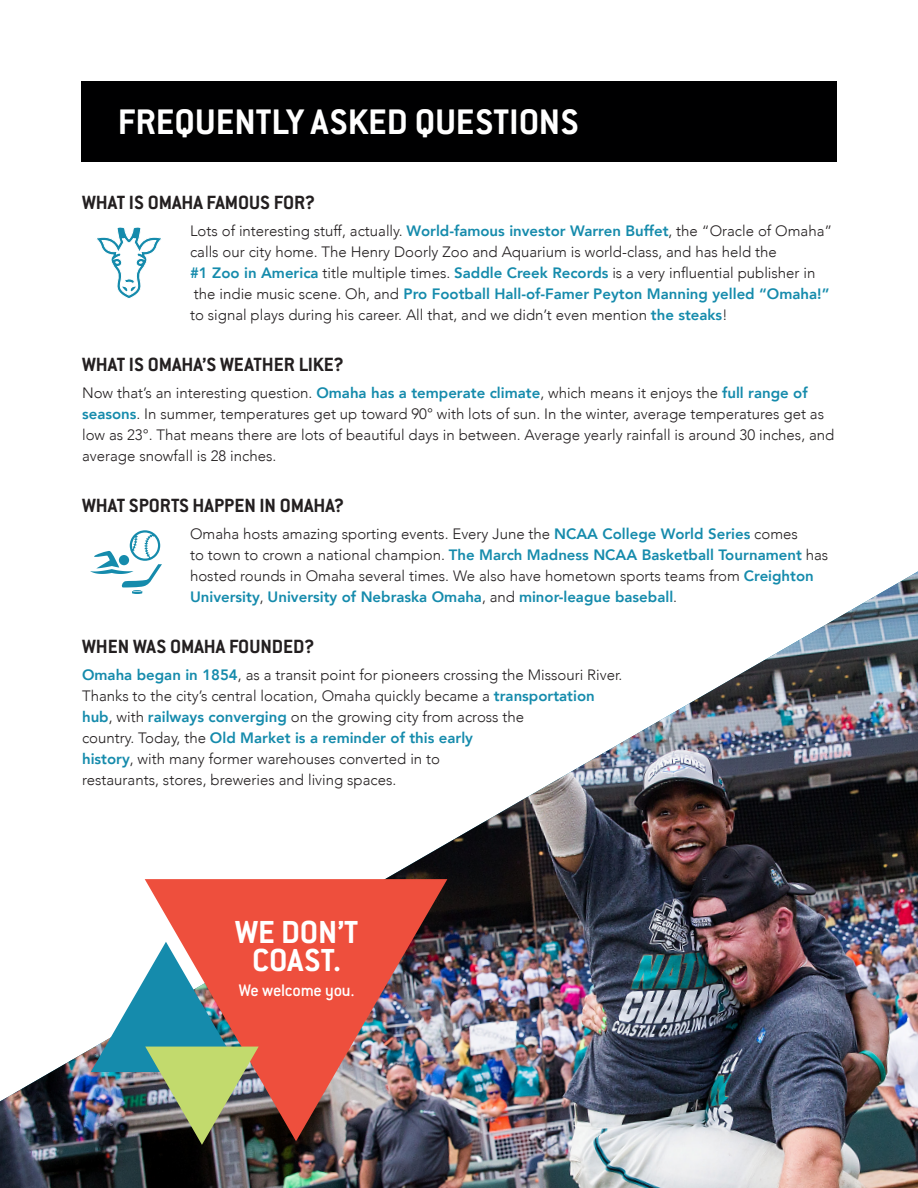
<style>
.page{position:relative;width:918px;height:1188px;background:#fff}
.page>*{position:absolute;margin:0;border:0;box-sizing:border-box;transform-origin:0 0}
.t1{font:700 39px "Conduit ITC Std";color:#fff}
.t2{font:700 34.95px "Conduit ITC Std";color:#fff}
.t3{font:700 21px "Conduit ITC Std";color:#231f20}
.t4{font:500 18.3px "Conduit ITC Std";letter-spacing:-.015em;color:#fff}
.t5{font:300 15px/21px "Avenir";color:#231f20}
.t6{font:800 15px "Avenir";color:#158bac}
.s1{font-weight:800;color:#158bac}
.s2{font-weight:300;color:#231f20}
</style>
<div class="page">
<img style="left:0;top:571px;width:918px;height:617px">
<svg style="left:0;top:571px;width:549px;height:93px"></svg>
<div style="left:1px;top:0;width:258px;height:712px;background:#fff"></div>
<div style="left:81px;top:81px;width:756px;height:81px;background:#000001"></div>
<svg style="left:97px;top:227px;width:64px;height:71px"></svg>
<svg style="left:90px;top:530px;width:72px;height:64px"></svg>
<img style="left:145px;top:879px;width:302px;height:262px">
<img style="left:91px;top:942px;width:168px;height:203px">
<p class="t1" style="left:118px;top:98px;width:463px">FREQUENTLY ASKED QUESTIONS</p>
<p class="t3" style="left:82px;top:190px;width:234px">WHAT IS OMAHA FAMOUS FOR?</p>
<p class="t5" style="left:190px;top:220px;width:644px">Lots of interesting stuff, actually. <span class="s1">World-famous investor Warren Buffet</span>, the “Oracle of Omaha”</p>
<p class="t5" style="left:190px;top:241px;width:588px">calls our city home. The Henry Doorly Zoo and Aquarium is world-class, and has held the</p>
<p class="t5" style="left:190px;top:262px;width:627px"><span class="s1">#1 Zoo in America</span> title multiple times. <span class="s1">Saddle Creek Records</span> is a very influential publisher in</p>
<p class="t6" style="left:194px;top:282px;width:637px"><span class="s2">the indie music scene. Oh, and</span> Pro Football Hall-of-Famer Peyton Manning yelled “Omaha!”</p>
<p class="t5" style="left:190px;top:304px;width:539px">to signal plays during his career. All that, and we didn’t even mention <span class="s1">the steaks</span>!</p>
<p class="t3" style="left:82px;top:352px;width:263px">WHAT IS OMAHA’S WEATHER LIKE?</p>
<p class="t5" style="left:82px;top:382px;width:754px">Now that’s an interesting question. <span class="s1">Omaha has a temperate climate</span>, which means it enjoys the <span class="s1">full range of seasons</span>. In summer, temperatures get up toward 90° with lots of sun. In the winter, average temperatures get as low as 23°. That means there are lots of beautiful days in between. Average yearly rainfall is around 30 inches, and average snowfall is 28 inches.</p>
<p class="t3" style="left:82px;top:493px;width:264px">WHAT SPORTS HAPPEN IN OMAHA?</p>
<p class="t5" style="left:190px;top:523px;width:609px">Omaha hosts amazing sporting events. Every June the <span class="s1">NCAA College World Series</span> comes</p>
<p class="t5" style="left:190px;top:544px;width:640px">to town to crown a national champion. <span class="s1">The March Madness NCAA Basketball Tournament</span> has hosted rounds in Omaha several times. We also have hometown sports teams from <span class="s1">Creighton</span></p>
<p class="t6" style="left:190px;top:585px;width:489px">University<span class="s2">,</span> University of Nebraska Omaha<span class="s2">, and</span> minor-league baseball<span class="s2">.</span></p>
<p class="t3" style="left:82px;top:634px;width:234px">WHEN WAS OMAHA FOUNDED?</p>
<p class="t5" style="left:82px;top:664px;width:542px"><span class="s1">Omaha began in 1854</span>, as a transit point for pioneers crossing the Missouri River.</p>
<p class="t5" style="left:82px;top:685px;width:514px">Thanks to the city’s central location, Omaha quickly became a <span class="s1">transportation</span></p>
<p class="t5" style="left:82px;top:706px;width:444px"><span class="s1">hub</span>, with <span class="s1">railways converging</span> on the growing city from across the</p>
<p class="t6" style="left:82px;top:726px;width:392px"><span class="s2">country. Today, the</span> Old Market is a reminder of this early</p>
<p class="t5" style="left:82px;top:748px;width:360px"><span class="s1">history</span>, with many former warehouses converted in to</p>
<p class="t5" style="left:82px;top:769px;width:316px">restaurants, stores, breweries and living spaces.</p>
<p class="t2" style="left:235px;top:911px;width:125px">WE DON’T</p>
<p class="t2" style="left:252px;top:939px;width:91px">COAST.</p>
<p class="t4" style="left:239px;top:979px;width:117px">We welcome you.</p>
</div>
